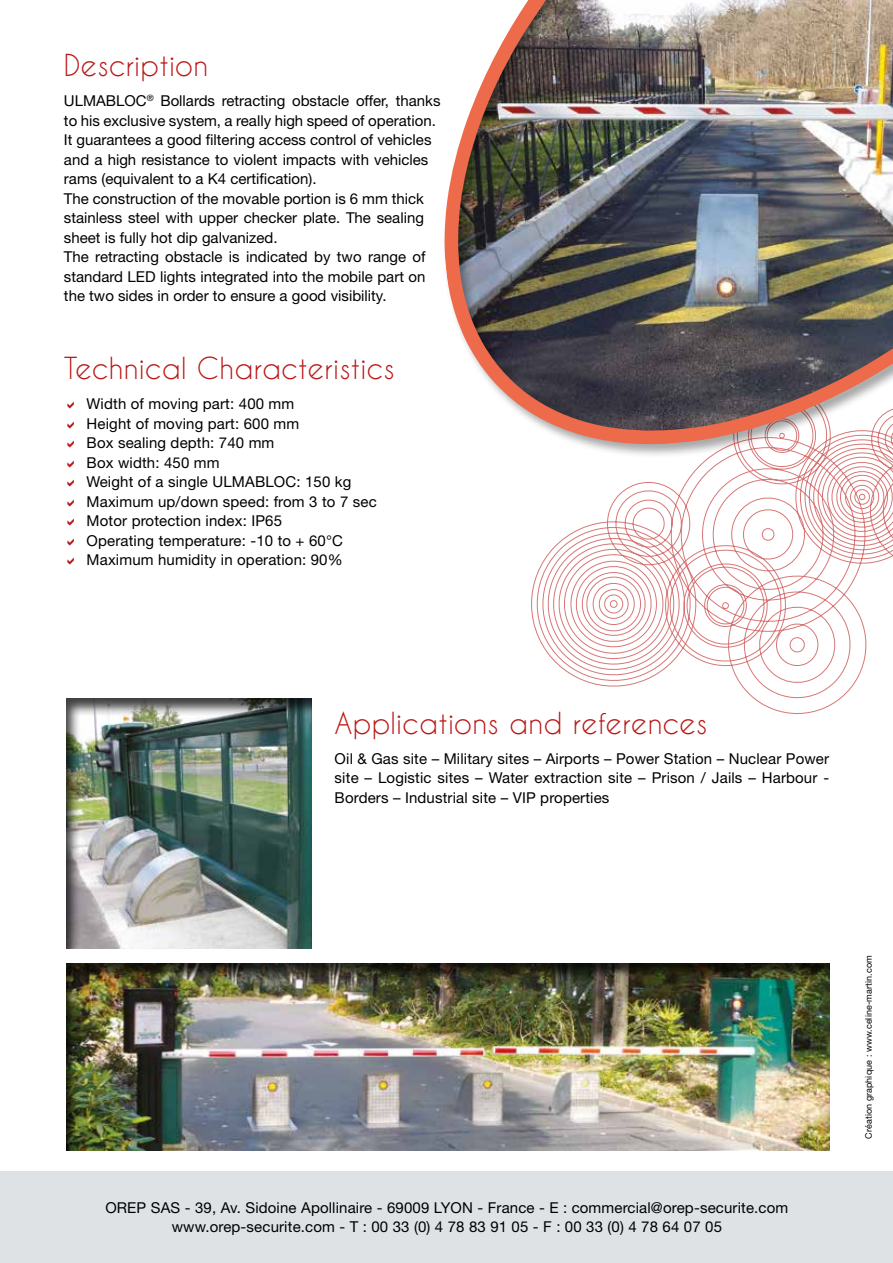
<style>
.page{position:relative;width:893px;height:1263px;background:#fff}
.page>*{position:absolute;margin:0;border:0;box-sizing:border-box;transform-origin:0 0}
.t1{font:28.5px "Caviar Dreams";letter-spacing:.01em;color:#bb1616}
.t2{font:15px/19.5px "Helvetica Neue LT Std";color:#000}
.t3{font:9px "Helvetica Neue LT Std";letter-spacing:.01em;color:#000}
</style>
<div class="page">
<svg style="left:531px;top:458px;width:362px;height:256px"></svg>
<div style="left:65px;top:696px;width:249px;height:252px;background:#000;opacity:.75"></div>
<div style="left:65px;top:963px;width:765px;height:188px;background:#000;opacity:.75"></div>
<div style="left:442px;top:0;width:451px;height:458px;background:#000;opacity:.35"></div>
<img style="left:443px;top:0;width:450px;height:446px">
<img style="left:797px;top:0;width:96px;height:194px">
<div style="left:0;top:1171px;width:893px;height:92px;background:#dee2e5"></div>
<h1 class="t1" style="left:64px;top:50px;width:146px">Description</h1>
<p class="t2" style="left:64px;top:91px;width:378px">ULMABLOC<sup>®</sup> Bollards retracting obstacle offer, thanks to his exclusive system, a really high speed of operation.<br>It guarantees a good filtering access control of vehicles and a high resistance to violent impacts with vehicles rams (equivalent to a K4 certification).<br>The construction of the movable portion is 6 mm thick stainless steel with upper checker plate. The sealing sheet is fully hot dip galvanized.<br>The retracting obstacle is indicated by two range of standard LED lights integrated into the mobile part on the two sides in order to ensure a good visibility.</p>
<h1 class="t1" style="left:64px;top:353px;width:332px">Technical Characteristics</h1>
<p class="t2" style="left:87px;top:394px;width:292px">Width of moving part: 400 mm<br>Height of moving part: 600 mm<br>Box sealing depth: 740 mm<br>Box width: 450 mm<br>Weight of a single ULMABLOC: 150 kg<br>Maximum up/down speed: from 3 to 7 sec<br>Motor protection index: IP65<br>Operating temperature: -10 to + 60°C<br>Maximum humidity in operation: 90%</p>
<h1 class="t1" style="left:335px;top:707px;width:374px">Applications and references</h1>
<p class="t2" style="left:335px;top:748px;width:496px;text-align:justify">Oil &amp; Gas site – Military sites – Airports – Power Station – Nuclear Power site – Logistic sites – Water extraction site – Prison / Jails – Harbour - Borders – Industrial site – VIP properties</p>
<p class="t2" style="left:105px;top:1198px;width:684px;text-align:center">OREP SAS - 39, Av. Sidoine Apollinaire - 69009 LYON - France - E : commercial@orep-securite.com www.orep-securite.com - T : 00 33 (0) 4 78 83 91 05 - F : 00 33 (0) 4 78 64 07 05</p>
<p class="t3" style="left:863px;top:1138px;width:185px;rotate:-90deg">Création graphique : www.celine-martin.com</p>
</div>
